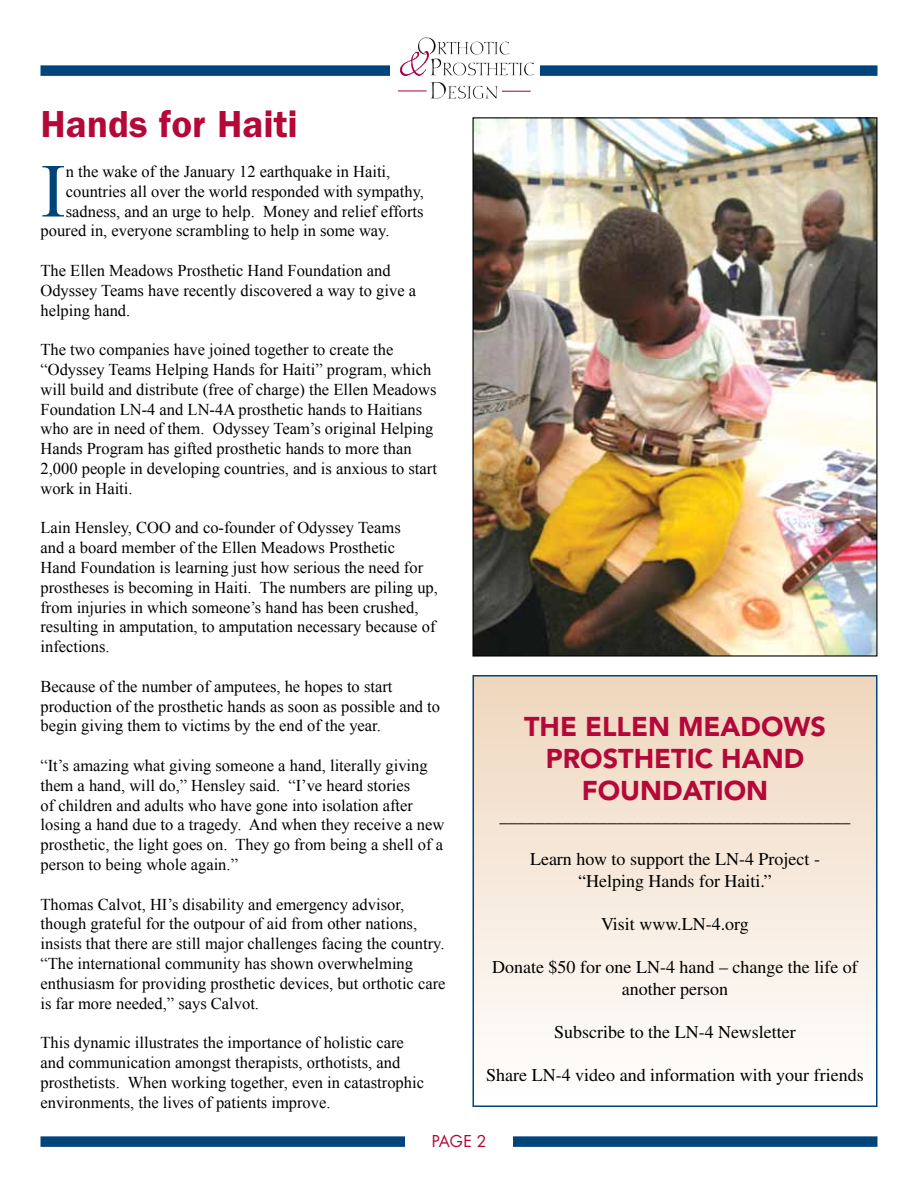
<style>
.page{position:relative;width:918px;height:1188px;background:#fff}
.page>*{position:absolute;margin:0;border:0;box-sizing:border-box;transform-origin:0 0}
.t1{font:76.35px "Times New Roman";color:#00447c}
.t2{font:39px "Franklin Gothic Dem Bld";color:#b30838}
.t3{font:900 27px/32.4px "Avenir";color:#b30838;text-align:center}
.t4{font:18px/21.6px "Times";color:#000;text-align:center}
.t5{font:18px "Futura T";color:#b30838}
.t6{font:16.5px/19.8px "Times New Roman";color:#000}
</style>
<div class="page">
<div style="left:40px;top:65px;width:838px;height:11px;background:#00447c"></div>
<div style="left:40px;top:1136px;width:838px;height:11px;background:#00447c"></div>
<div style="left:390px;top:61px;width:149px;height:21px;background:#fff"></div>
<div style="left:405px;top:1133px;width:108px;height:30px;background:#fff"></div>
<img style="left:400px;top:37px;width:43px;height:48px">
<svg style="left:502px;top:91px;width:29px;height:1px"></svg>
<svg style="left:398px;top:91px;width:29px;height:1px"></svg>
<img style="left:415px;top:38px;width:119px;height:37px">
<div style="left:473px;top:676px;width:404px;height:430px;background:linear-gradient(to bottom,#efd7bd,#fff)"></div>
<div style="left:472px;top:675px;width:406px;height:432px;border:2px solid #00447c"></div>
<img style="left:474px;top:119px;width:401px;height:536px">
<h2 class="t2" style="left:40px;top:98px;width:259px">Hands for Haiti</h2>
<h1 class="t1" style="left:40px;top:147px;width:27px">I</h1>
<p class="t6" style="left:66px;top:161px;width:326px">n the wake of the January 12 earthquake in Haiti,</p>
<p class="t6" style="left:66px;top:181px;width:360px">countries all over the world responded with sympathy,</p>
<p class="t6" style="left:66px;top:201px;width:359px">sadness, and an urge to help. Money and relief efforts</p>
<p class="t6" style="left:41px;top:221px;width:351px">poured in, everyone scrambling to help in some way.</p>
<p class="t6" style="left:41px;top:260px;width:377px">The Ellen Meadows Prosthetic Hand Foundation and<br>Odyssey Teams have recently discovered a way to give a helping hand.</p>
<p class="t6" style="left:41px;top:339px;width:398px">The two companies have joined together to create the “Odyssey Teams Helping Hands for Haiti” program, which will build and distribute (free of charge) the Ellen Meadows Foundation LN-4 and LN-4A prosthetic hands to Haitians who are in need of them. Odyssey Team’s original Helping Hands Program has gifted prosthetic hands to more than 2,000 people in developing countries, and is anxious to start work in Haiti.</p>
<p class="t6" style="left:41px;top:518px;width:399px">Lain Hensley, COO and co-founder of Odyssey Teams<br>and a board member of the Ellen Meadows Prosthetic<br>Hand Foundation is learning just how serious the need for prostheses is becoming in Haiti. The numbers are piling up, from injuries in which someone’s hand has been crushed, resulting in amputation, to amputation necessary because of infections.</p>
<p class="t6" style="left:41px;top:676px;width:401px">Because of the number of amputees, he hopes to start production of the prosthetic hands as soon as possible and to begin giving them to victims by the end of the year.</p>
<p class="t6" style="left:41px;top:755px;width:405px">“It’s amazing what giving someone a hand, literally giving them a hand, will do,” Hensley said. “I’ve heard stories<br>of children and adults who have gone into isolation after losing a hand due to a tragedy. And when they receive a new prosthetic, the light goes on. They go from being a shell of a person to being whole again.”</p>
<p class="t6" style="left:41px;top:894px;width:407px">Thomas Calvot, HI’s disability and emergency advisor, though grateful for the outpour of aid from other nations, insists that there are still major challenges facing the country. “The international community has shown overwhelming enthusiasm for providing prosthetic devices, but orthotic care is far more needed,” says Calvot.</p>
<p class="t6" style="left:41px;top:1032px;width:385px">This dynamic illustrates the importance of holistic care and communication amongst therapists, orthotists, and prosthetists. When working together, even in catastrophic environments, the lives of patients improve.</p>
<h3 class="t3" style="left:524px;top:710px;width:303px">THE ELLEN MEADOWS<br>PROSTHETIC HAND<br>FOUNDATION</h3>
<p class="t4" style="left:500px;top:805px;width:352px">_______________________________________</p>
<p class="t4" style="left:530px;top:848px;width:291px">Learn how to support the LN-4 Project - “Helping Hands for Haiti.”</p>
<p class="t4" style="left:601px;top:913px;width:149px">Visit www.LN-4.org</p>
<p class="t4" style="left:492px;top:956px;width:367px">Donate $50 for one LN-4 hand – change the life of another person</p>
<p class="t4" style="left:554px;top:1021px;width:243px">Subscribe to the LN-4 Newsletter</p>
<p class="t4" style="left:486px;top:1064px;width:379px">Share LN-4 video and information with your friends</p>
<p class="t5" style="left:431px;top:1130px;width:57px">PAGE 2</p>
</div>
